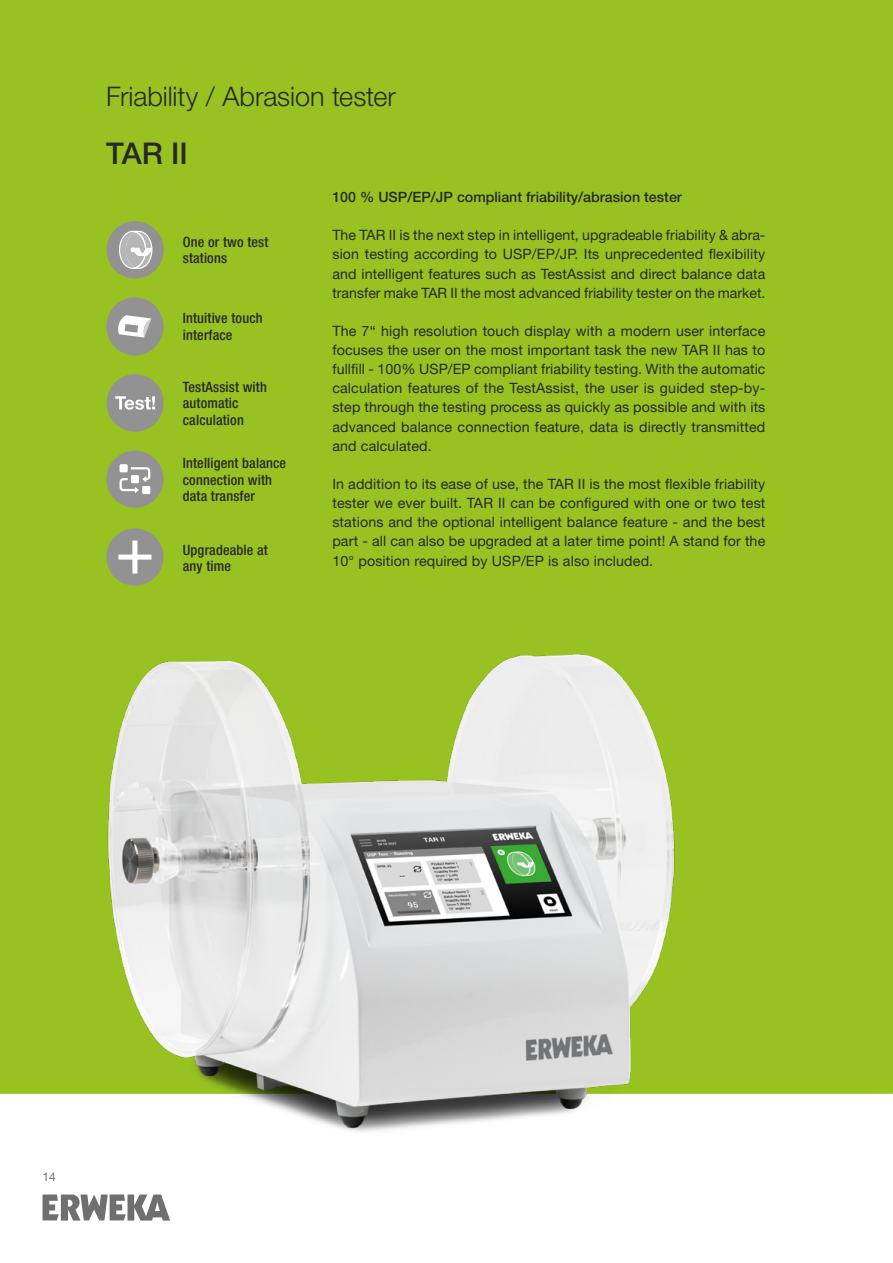
<style>
.page{position:relative;width:893px;height:1263px;background:#fff}
.page>*{position:absolute;margin:0;border:0;box-sizing:border-box;transform-origin:0 0}
.t1{font:500 30px "Helvetica Neue LT Std";color:#282827}
.t2{font:300 27px "Helvetica Neue LT Std";letter-spacing:-.005em;color:#282827}
.t3{font:14.25px/19.2px "Helvetica Neue LT Std";letter-spacing:.01em;color:#282827;text-align:justify}
.t4{font:500 condensed 14.25px/16.5px "Helvetica Neue LT Std";letter-spacing:.01em;color:#282827}
.t5{font:500 14.25px "Helvetica Neue LT Std";color:#282827}
.t6{font:12px "Helvetica Neue LT Std";color:#706f6f}
</style>
<div class="page">
<svg style="left:43px;top:1194px;width:127px;height:26px"></svg>
<div style="left:0;top:0;width:893px;height:1094px;background:#98c222"></div>
<img style="left:100px;top:633px;width:582px;height:499px">
<div style="left:106px;top:528px;width:58px;height:58px;background:#929292;border-radius:50%"></div>
<svg style="left:118px;top:541px;width:33px;height:32px"></svg>
<div style="left:106px;top:297px;width:57px;height:58px;background:#929292;border-radius:50%"></div>
<svg style="left:118px;top:315px;width:34px;height:22px"></svg>
<div style="left:107px;top:374px;width:57px;height:58px;background:#929292;border-radius:50%"></div>
<svg style="left:115px;top:396px;width:40px;height:14px"></svg>
<div style="left:106px;top:451px;width:58px;height:57px;background:#929292;border-radius:50%"></div>
<div style="left:120px;top:464px;width:8px;height:8px;background:#fff;border-radius:2px"></div>
<svg style="left:120px;top:467px;width:30px;height:26px"></svg>
<div style="left:107px;top:221px;width:57px;height:58px;background:#929292;border-radius:50%"></div>
<svg style="left:119px;top:231px;width:33px;height:38px"></svg>
<h2 class="t2" style="left:106px;top:80px;width:291px">Friability / Abrasion tester</h2>
<h1 class="t1" style="left:106px;top:135px;width:83px">TAR II</h1>
<p class="t5" style="left:332px;top:188px;width:351px">100 % USP/EP/JP compliant friability/abrasion tester</p>
<p class="t3" style="left:332px;top:225px;width:435px">The TAR II is the next step in intelligent, upgradeable friability &amp; abra&shy;sion testing according to USP/EP/JP. Its unprecedented flexibility and intelligent features such as TestAssist and direct balance data transfer make TAR II the most advanced friability tester on the market.</p>
<p class="t3" style="left:332px;top:321px;width:435px">The 7“ high resolution touch display with a modern user interface focuses the user on the most important task the new TAR II has to fullfill - 100% USP/EP compliant friability testing. With the automatic calculation features of the TestAssist, the user is guided step-by&shy;step through the testing process as quickly as possible and with its advanced balance connection feature, data is directly transmitted and calculated.</p>
<p class="t3" style="left:332px;top:474px;width:435px">In addition to its ease of use, the TAR II is the most flexible friability tester we ever built. TAR II can be configured with one or two test stations and the optional intelligent balance feature - and the best part - all can also be upgraded at a later time point! A stand for the 10° position required by USP/EP is also included.</p>
<p class="t4" style="left:183px;top:233px;width:87px">One or two test stations</p>
<p class="t4" style="left:183px;top:310px;width:81px">Intuitive touch interface</p>
<p class="t4" style="left:183px;top:378px;width:86px">TestAssist with automatic calculation</p>
<p class="t4" style="left:183px;top:455px;width:105px">Intelligent balance connection with data transfer</p>
<p class="t4" style="left:183px;top:541px;width:86px">Upgradeable at any time</p>
<p class="t6" style="left:43px;top:1169px;width:15px">14</p>
</div>
